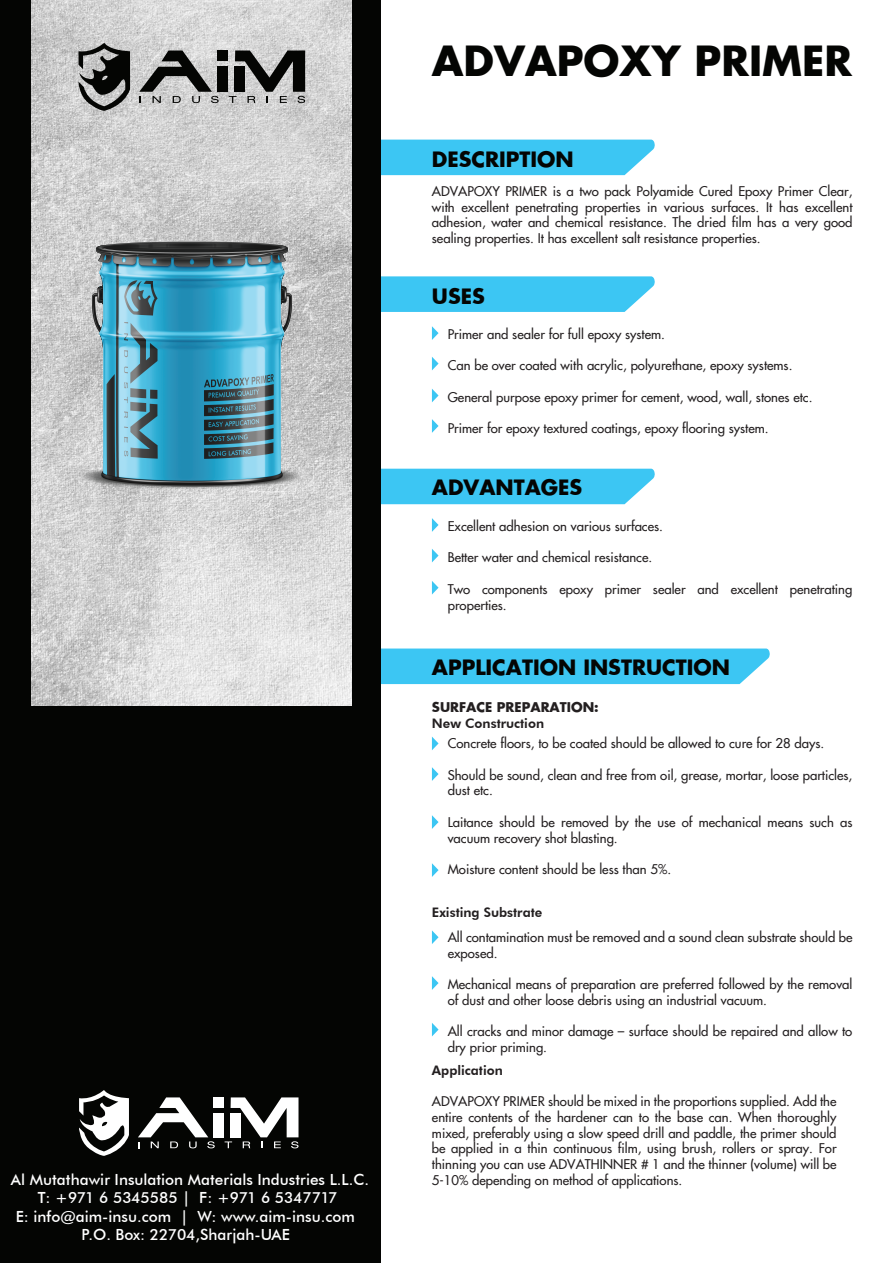
<style>
.page{position:relative;width:893px;height:1263px;background:#fff}
.page>*{position:absolute;margin:0;border:0;box-sizing:border-box;transform-origin:0 0}
.t1{font:700 40.65px "Futura";color:#040503}
.t2{font:700 20.7px "Futura";color:#040503}
.t3{font:500 15.3px "Futura BT";color:#fff}
.t4{font:500 13.2px/15.8px "Futura";color:#231f20}
.t5{font:800 13.2px "Futura BT";color:#231f20}
.t6{font:700 13.2px "Futura";color:#231f20}
</style>
<div class="page">
<div style="left:381px;top:469px;width:274px;height:35px;background:#3cc6f3"></div>
<div style="left:381px;top:140px;width:274px;height:35px;background:#3cc6f3"></div>
<div style="left:381px;top:648px;width:389px;height:36px;background:#3cc6f3"></div>
<svg style="left:381px;top:276px;width:274px;height:36px;background:#46c9f3"></svg>
<svg style="left:432px;top:326px;width:7px;height:14px"></svg>
<svg style="left:432px;top:357px;width:7px;height:13px"></svg>
<svg style="left:432px;top:389px;width:7px;height:13px"></svg>
<svg style="left:432px;top:419px;width:7px;height:14px"></svg>
<svg style="left:432px;top:518px;width:7px;height:14px"></svg>
<svg style="left:432px;top:549px;width:7px;height:13px"></svg>
<svg style="left:432px;top:581px;width:7px;height:13px"></svg>
<svg style="left:432px;top:736px;width:7px;height:14px"></svg>
<svg style="left:432px;top:767px;width:7px;height:14px"></svg>
<svg style="left:432px;top:815px;width:7px;height:14px"></svg>
<svg style="left:432px;top:930px;width:7px;height:14px"></svg>
<svg style="left:432px;top:976px;width:7px;height:14px"></svg>
<svg style="left:432px;top:1023px;width:7px;height:13px"></svg>
<svg style="left:432px;top:863px;width:7px;height:14px"></svg>
<div style="left:0;top:0;width:381px;height:1263px;background:#040503"></div>
<img style="left:32px;top:0;width:320px;height:706px">
<div style="left:214px;top:1097px;width:10px;height:11px;background:#fff"></div>
<div style="left:214px;top:1113px;width:10px;height:24px;background:#fff"></div>
<svg style="left:138px;top:1097px;width:77px;height:51px"></svg>
<svg style="left:225px;top:1097px;width:74px;height:51px"></svg>
<svg style="left:79px;top:1090px;width:50px;height:66px"></svg>
<div style="left:217px;top:51px;width:11px;height:10px;background:#040503"></div>
<div style="left:217px;top:67px;width:11px;height:25px;background:#040503"></div>
<svg style="left:139px;top:51px;width:80px;height:52px"></svg>
<svg style="left:229px;top:51px;width:76px;height:52px"></svg>
<svg style="left:78px;top:43px;width:52px;height:68px"></svg>
<img style="left:57px;top:228px;width:270px;height:271px">
<p class="t3" style="left:11px;top:1170px;width:360px">Al Mutathawir Insulation Materials Industries L.L.C.</p>
<p class="t3" style="left:38px;top:1188px;width:301px">T: +971 6 5345585 | F: +971 6 5347717</p>
<p class="t3" style="left:16px;top:1207px;width:341px">E: info@aim-insu.com | W: www.aim-insu.com</p>
<p class="t3" style="left:82px;top:1225px;width:210px">P.O. Box: 22704,Sharjah-UAE</p>
<h1 class="t1" style="left:432px;top:33px;width:422px">ADVAPOXY PRIMER</h1>
<h2 class="t2" style="left:432px;top:145px;width:143px">DESCRIPTION</h2>
<p class="t4" style="left:432px;top:183px;width:422px;text-align:justify">ADVAPOXY PRIMER is a two pack Polyamide Cured Epoxy Primer Clear, with excellent penetrating properties in various surfaces. It has excellent adhesion, water and chemical resistance. The dried film has a very good sealing properties. It has excellent salt resistance properties.</p>
<h2 class="t2" style="left:432px;top:282px;width:54px">USES</h2>
<p class="t4" style="left:448px;top:326px;width:219px">Primer and sealer for full epoxy system.</p>
<p class="t4" style="left:448px;top:357px;width:346px">Can be over coated with acrylic, polyurethane, epoxy systems.</p>
<p class="t4" style="left:448px;top:389px;width:366px">General purpose epoxy primer for cement, wood, wall, stones etc.</p>
<p class="t4" style="left:448px;top:420px;width:322px">Primer for epoxy textured coatings, epoxy flooring system.</p>
<h2 class="t2" style="left:432px;top:473px;width:152px">ADVANTAGES</h2>
<p class="t4" style="left:448px;top:518px;width:217px">Excellent adhesion on various surfaces.</p>
<p class="t4" style="left:448px;top:550px;width:206px">Better water and chemical resistance.</p>
<p class="t4" style="left:448px;top:581px;width:406px">Two components epoxy primer sealer and excellent penetrating properties.</p>
<h2 class="t2" style="left:432px;top:653px;width:300px">APPLICATION INSTRUCTION</h2>
<p class="t6" style="left:432px;top:698px;width:168px">SURFACE PREPARATION:</p>
<p class="t5" style="left:432px;top:715px;width:114px">New Construction</p>
<p class="t4" style="left:448px;top:735px;width:378px">Concrete floors, to be coated should be allowed to cure for 28 days.</p>
<p class="t4" style="left:448px;top:767px;width:406px">Should be sound, clean and free from oil, grease, mortar, loose particles, dust etc.</p>
<p class="t4" style="left:448px;top:814px;width:406px">Laitance should be removed by the use of mechanical means such as vacuum recovery shot blasting.</p>
<p class="t4" style="left:448px;top:861px;width:225px">Moisture content should be less than 5%.</p>
<p class="t5" style="left:432px;top:904px;width:112px">Existing Substrate</p>
<p class="t4" style="left:448px;top:929px;width:406px">All contamination must be removed and a sound clean substrate should be exposed.</p>
<p class="t4" style="left:448px;top:976px;width:406px">Mechanical means of preparation are preferred followed by the removal of dust and other loose debris using an industrial vacuum.</p>
<p class="t4" style="left:448px;top:1024px;width:406px">All cracks and minor damage – surface should be repaired and allow to dry prior priming.</p>
<p class="t5" style="left:432px;top:1062px;width:72px">Application</p>
<p class="t4" style="left:432px;top:1093px;width:406px;text-align:justify">ADVAPOXY PRIMER should be mixed in the proportions supplied. Add the entire contents of the hardener can to the base can. When thoroughly mixed, preferably using a slow speed drill and paddle, the primer should be applied in a thin continuous film, using brush, rollers or spray. For thinning you can use ADVATHINNER # 1 and the thinner (volume) will be 5-10% depending on method of applications.</p>
</div>
